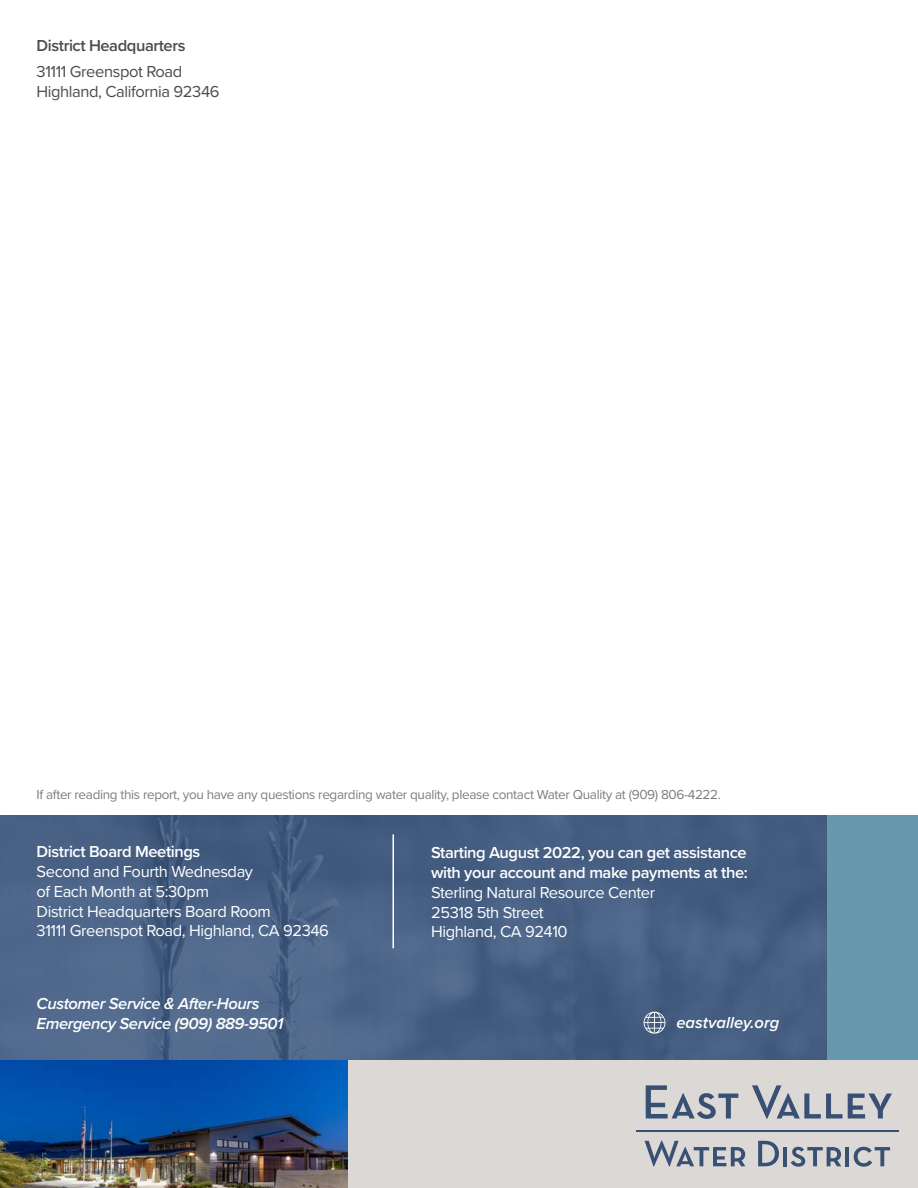
<style>
.page{position:relative;width:918px;height:1188px;background:#fff}
.page>*{position:absolute;margin:0;border:0;box-sizing:border-box;transform-origin:0 0}
.t1{font:16.5px "Proxima Nova";letter-spacing:-.025em;color:#fff}
.t2{font:600 16.5px/19.8px "Proxima Nova";letter-spacing:-.025em;color:#fff}
.t3{font:italic 600 16.5px "Proxima Nova";letter-spacing:-.025em;color:#fff}
.t4{font:16.5px "Proxima Nova";letter-spacing:-.025em;color:#4b4c4d}
.t5{font:600 16.5px "Proxima Nova";letter-spacing:-.025em;color:#4b4c4d}
.t6{font:italic 600 16.5px "Proxima Nova";color:#fff}
.t7{font:13.5px "Proxima Nova";letter-spacing:-.025em;color:#7c7d82}
</style>
<div class="page">
<svg style="left:0;top:816px;width:827px;height:244px;background:#476083"></svg>
<div style="left:827px;top:816px;width:91px;height:246px;background:#6898ad"></div>
<img style="left:0;top:1060px;width:349px;height:128px">
<div style="left:349px;top:1060px;width:569px;height:128px;background:#dcd8d5"></div>
<svg style="left:646px;top:1085px;width:92px;height:34px"></svg>
<svg style="left:752px;top:1085px;width:90px;height:34px"></svg>
<svg style="left:848px;top:1094px;width:44px;height:24px"></svg>
<svg style="left:645px;top:1141px;width:100px;height:26px"></svg>
<svg style="left:758px;top:1141px;width:21px;height:25px"></svg>
<hr style="left:783px;top:1147px;width:4px;height:19px;background:#375073">
<hr style="left:845px;top:1147px;width:4px;height:19px;background:#375073">
<svg style="left:854px;top:1147px;width:36px;height:20px"></svg>
<hr style="left:636px;top:1130px;width:262px;height:1px;background:#375073">
<svg style="left:791px;top:1147px;width:50px;height:20px"></svg>
<hr style="left:393px;top:834px;width:1px;height:114px;background:#fff">
<svg style="left:644px;top:1012px;width:21px;height:22px"></svg>
<p class="t5" style="left:37px;top:33px;width:150px">District Headquarters</p>
<p class="t4" style="left:37px;top:59px;width:147px">31111 Greenspot Road</p>
<p class="t4" style="left:37px;top:79px;width:184px">Highland, California 92346</p>
<p class="t7" style="left:37px;top:784px;width:686px">If after reading this report, you have any questions regarding water quality, please contact Water Quality at (909) 806-4222.</p>
<p class="t2" style="left:37px;top:841px;width:165px">District Board Meetings</p>
<p class="t1" style="left:37px;top:859px;width:218px">Second and Fourth Wednesday</p>
<p class="t1" style="left:37px;top:879px;width:174px">of Each Month at 5:30pm</p>
<p class="t1" style="left:37px;top:899px;width:236px">District Headquarters Board Room</p>
<p class="t1" style="left:37px;top:919px;width:294px">31111 Greenspot Road, Highland, CA 92346</p>
<p class="t3" style="left:37px;top:991px;width:224px">Customer Service &amp; After-Hours</p>
<p class="t3" style="left:37px;top:1011px;width:248px">Emergency Service (909) 889-9501</p>
<p class="t2" style="left:431px;top:842px;width:318px">Starting August 2022, you can get assistance with your account and make payments at the:</p>
<p class="t1" style="left:431px;top:880px;width:226px">Sterling Natural Resource Center</p>
<p class="t1" style="left:431px;top:900px;width:114px">25318 5th Street</p>
<p class="t1" style="left:431px;top:920px;width:138px">Highland, CA 92410</p>
<p class="t6" style="left:676px;top:1010px;width:104px">eastvalley.org</p>
</div>
